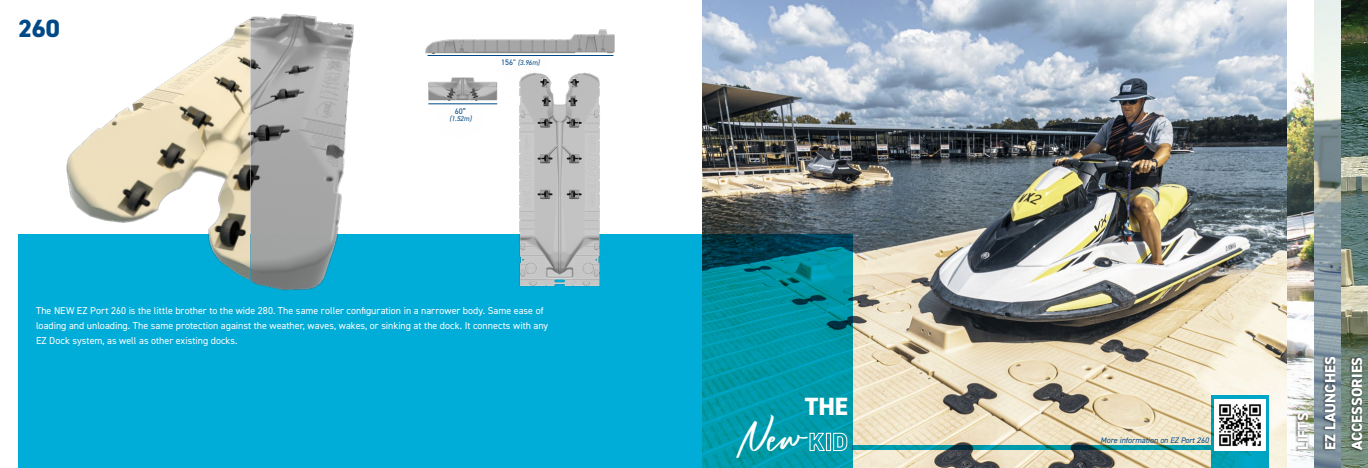
<style>
.page{position:relative;width:1368px;height:468px;background:#fff}
.page>*{position:absolute;margin:0;border:0;box-sizing:border-box;transform-origin:0 0}
.t1{font:49px "The Astise";color:#fff}
.t2{font:800 25px "DIN2014";color:#004987}
.t3{font:800 25px "DIN2014";color:#fff}
.t4{font:800 15px/27px "DIN2014";letter-spacing:.01em;color:#fff}
.t5{font:10px/15px "DIN2014";color:#fff}
.t6{font:italic 8px "DIN2014";color:#004987}
.t7{font:8px "DIN2014";color:#004987}
.t8{font:italic 7px "DIN2014";color:#004987}
.s1{font-style:normal;font-size:8px}
.s2{font-family:"DIN2014";font-weight:800;font-size:25px}
</style>
<div class="page">
<img style="left:1341px;top:0;width:27px;height:468px">
<img style="left:1314px;top:0;width:27px;height:468px">
<div style="left:1349px;top:355px;width:15px;height:98px;background:#000;opacity:.75"></div>
<img style="left:1287px;top:72px;width:27px;height:393px">
<div style="left:1295px;top:411px;width:15px;height:40px;background:#000;opacity:.75"></div>
<div style="left:1322px;top:355px;width:15px;height:96px;background:#000;opacity:.75"></div>
<img style="left:702px;top:0;width:585px;height:468px">
<svg style="left:18px;top:234px;width:834px;height:234px;background:#00a5cb"></svg>
<img style="left:29px;top:18px;width:221px;height:261px">
<img style="left:250px;top:13px;width:108px;height:286px">
<img style="left:516px;top:72px;width:86px;height:219px">
<img style="left:425px;top:29px;width:190px;height:25px">
<img style="left:428px;top:77px;width:70px;height:24px">
<svg style="left:1211px;top:396px;width:58px;height:72px;background:#18aac1"></svg>
<svg style="left:852px;top:446px;width:359px;height:4px"></svg>
<img style="left:1215px;top:400px;width:51px;height:50px">
<hr style="left:428px;top:55px;width:185px;height:1px;background:#004987">
<hr style="left:428px;top:104px;width:69px;height:1px;background:#004987">
<h2 class="t2" style="left:18px;top:12px;width:43px">260</h2>
<p class="t7" style="left:455px;top:106px;width:13px">60”</p>
<p class="t8" style="left:449px;top:114px;width:24px">(1.52m)</p>
<p class="t8" style="left:501px;top:58px;width:40px"><span class="s1">156"</span> (3.96m)</p>
<p class="t5" style="left:36px;top:303px;width:514px">The NEW EZ Port 260 is the little brother to the wide 280. The same roller configuration in a narrower body. Same ease of loading and unloading. The same protection against the weather, waves, wakes, or sinking at the dock. It connects with any<br>EZ Dock system, as well as other existing docks.</p>
<h2 class="t3" style="left:805px;top:390px;width:45px">THE</h2>
<h1 class="t1" style="left:734px;top:398px;width:116px">New <span class="s2">KID</span></h1>
<p class="t6" style="left:1100px;top:435px;width:110px">More information on EZ Port 260</p>
<h3 class="t4" style="left:1289px;top:450px;width:95px;rotate:-90deg">LIFTS<br>EZ LAUNCHES<br>ACCESSORIES</h3>
</div>
